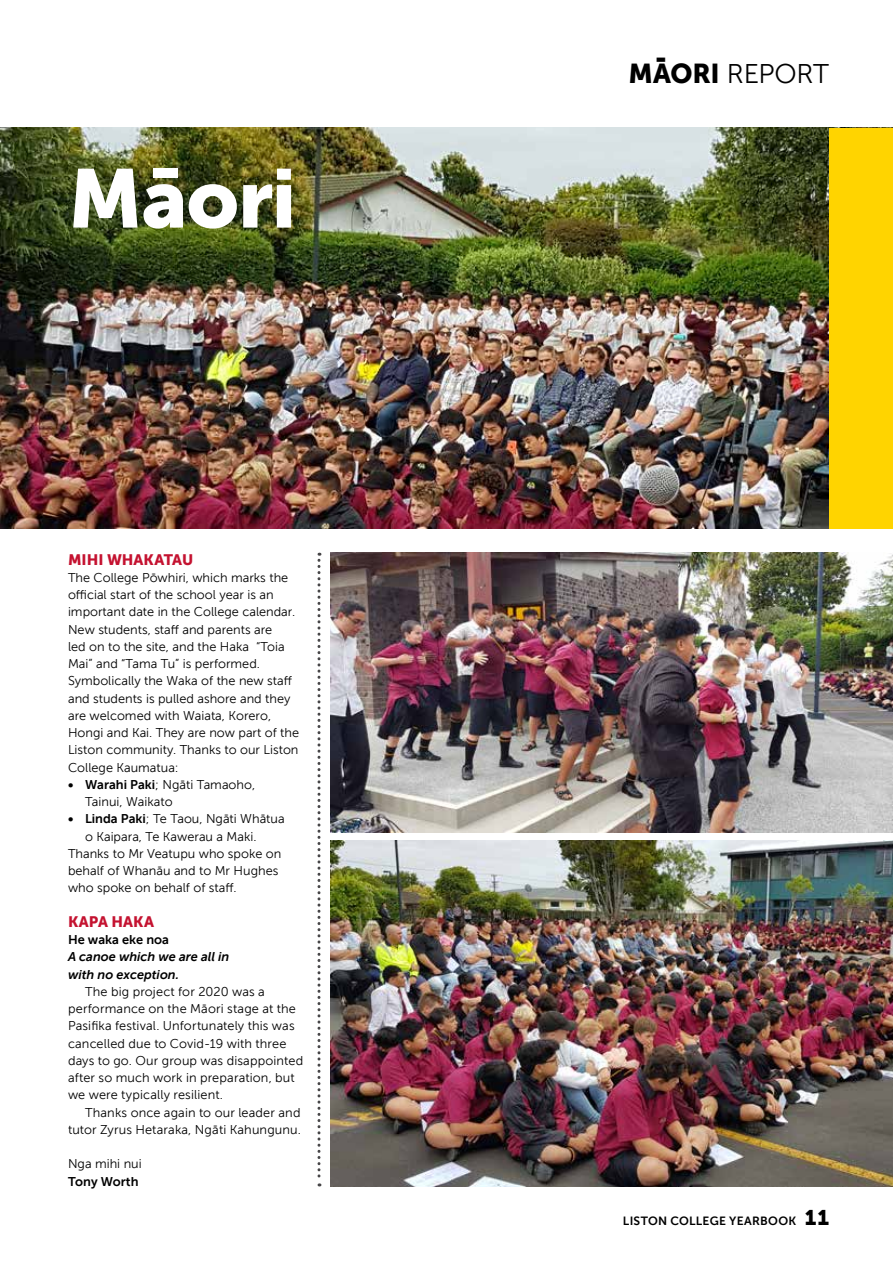
<style>
.page{position:relative;width:893px;height:1263px;background:#fff}
.page>*{position:absolute;margin:0;border:0;box-sizing:border-box;transform-origin:0 0}
.t1{font:82.5px "Museo Sans 900";letter-spacing:-.015em;color:#fff}
.t2{font:82.5px "Museo Sans 700";color:#fff}
.t3{font:27px "Museo Sans 300";letter-spacing:-.01em;color:#000}
.t4{font:27px "Museo Sans 900";color:#000}
.t5{font:15px "Museo Sans 900";color:#c41230}
.t6{font:12.75px/17.2px "Museo Sans 300";color:#000}
.t7{font:italic 12.75px/17.2px "Museo Sans 700";color:#000}
.t8{font:12.75px "Museo Sans 700";color:#000}
.t9{font:12px "Museo Sans 700";letter-spacing:.025em;color:#000}
.s1{font-family:"Museo Sans 700"}
.s2{font-family:"Museo Sans 900"}
.s3{font-family:"Museo Sans 900";font-size:21px}
</style>
<div class="page">
<img style="left:0;top:128px;width:829px;height:400px">
<svg style="left:317px;top:553px;width:3px;height:633px"></svg>
<img style="left:330px;top:553px;width:563px;height:279px">
<img style="left:330px;top:840px;width:563px;height:346px">
<div style="left:829px;top:128px;width:64px;height:401px;background:#ffd400"></div>
<h1 class="t1" style="left:68px;top:152px;width:230px">Maori</h1>
<h1 class="t2" style="left:146px;top:122px;width:39px">-</h1>
<p class="t5" style="left:68px;top:551px;width:127px">MIHI WHAKATAU</p>
<p class="t6" style="left:68px;top:569px;width:233px">The College Pōwhiri, which marks the official start of the school year is an important date in the College calendar.<br>New students, staff and parents are<br>led on to the site, and the Haka “Toia Mai” and “Tama Tu” is performed.<br>Symbolically the Waka of the new staff and students is pulled ashore and they are welcomed with Waiata, Korero, Hongi and Kai. They are now part of the Liston community. Thanks to our Liston College Kaumatua:</p>
<p class="t6" style="left:85px;top:776px;width:172px;text-indent:-17px"><span class="s1">• Warahi Paki</span>; Ngāti Tamaoho,<br>Tainui, Waikato</p>
<p class="t6" style="left:68px;top:810px;width:218px"><span class="s1">• Linda Paki</span>; Te Taou, Ngāti Whātua</p>
<p class="t6" style="left:85px;top:828px;width:173px">o Kaipara, Te Kawerau a Maki.</p>
<p class="t6" style="left:68px;top:845px;width:215px">Thanks to Mr Veatupu who spoke on</p>
<p class="t6" style="left:68px;top:862px;width:212px">behalf of Whanāu and to Mr Hughes</p>
<p class="t6" style="left:68px;top:879px;width:170px">who spoke on behalf of staff.</p>
<p class="t5" style="left:68px;top:913px;width:88px">KAPA HAKA</p>
<p class="t8" style="left:68px;top:933px;width:102px">He waka eke noa</p>
<p class="t7" style="left:68px;top:948px;width:163px">A canoe which we are all in with no exception.</p>
<p class="t6" style="left:68px;top:983px;width:237px;text-indent:17px">The big project for 2020 was a performance on the Māori stage at the Pasifika festival. Unfortunately this was cancelled due to Covid-19 with three days to go. Our group was disappointed after so much work in preparation, but we were typically resilient.</p>
<p class="t6" style="left:68px;top:1104px;width:235px;text-align:right">Thanks once again to our leader and tutor Zyrus Hetaraka, Ngāti Kahungunu.</p>
<p class="t6" style="left:68px;top:1155px;width:75px">Nga mihi nui</p>
<p class="t8" style="left:68px;top:1174px;width:72px">Tony Worth</p>
<h2 class="t4" style="left:654px;top:44px;width:15px">-</h2>
<h2 class="t3" style="left:629px;top:59px;width:202px"><span class="s2">MAORI</span> REPORT</h2>
<p class="t9" style="left:623px;top:1214px;width:208px">LISTON COLLEGE YEARBOOK <span class="s3">11</span></p>
</div>
